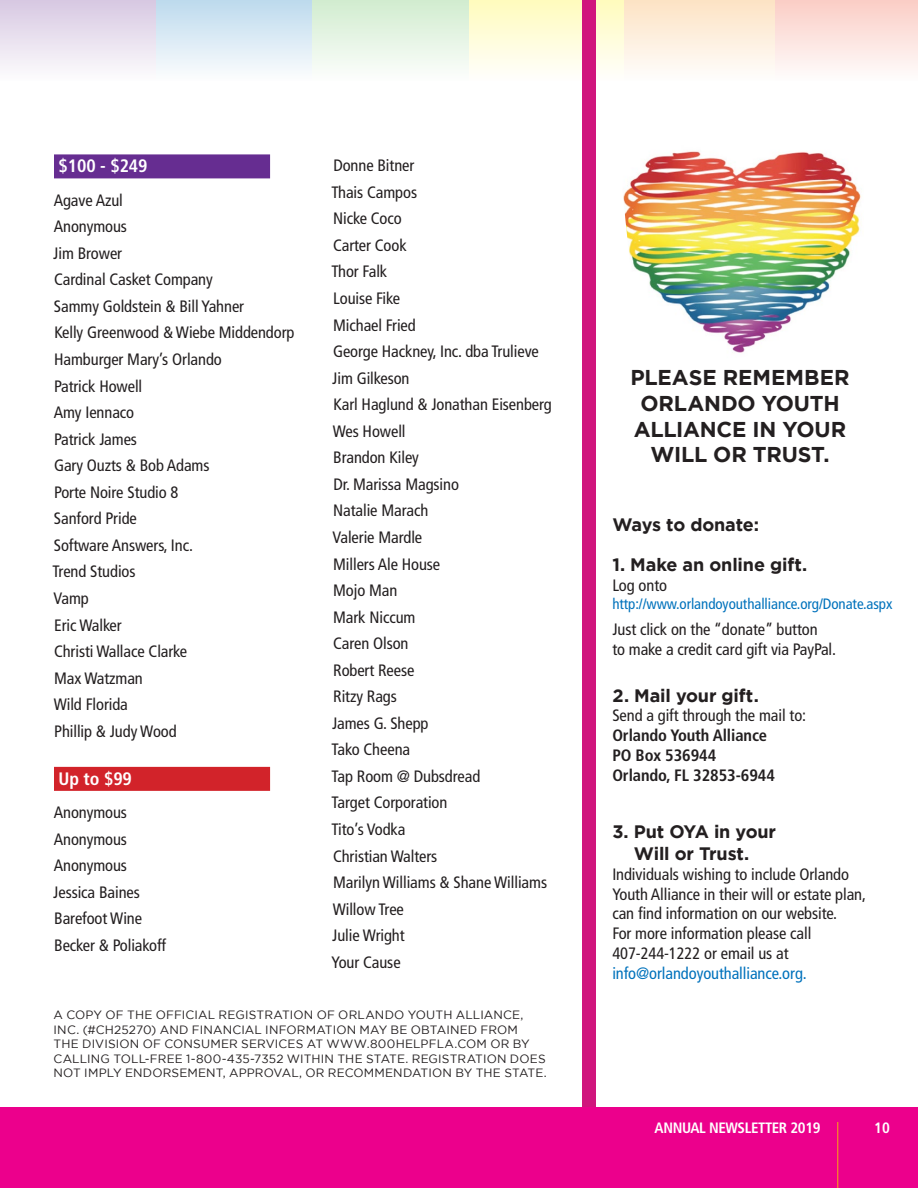
<style>
.page{position:relative;width:918px;height:1188px;background:#fff}
.page>*{position:absolute;margin:0;border:0;box-sizing:border-box;transform-origin:0 0}
.t1{font:700 21.45px/25.7px "Gotham";letter-spacing:-.005em;color:#231f20;text-align:center}
.t2{font:700 18px/21.6px "Gotham";letter-spacing:-.01em;color:#231f20;text-align:center}
.t3{font:700 condensed 18px "Frutiger";letter-spacing:-.005em;color:#fff}
.t4{font:condensed 16.5px/19.8px "Frutiger";letter-spacing:-.005em;color:#231f20}
.t5{font:700 condensed 16.5px/19.8px "Frutiger";letter-spacing:-.005em;color:#231f20}
.t6{font:condensed 15px "Frutiger";letter-spacing:-.005em;color:#0072bc}
.t7{font:700 condensed 15px "Frutiger";letter-spacing:-.025em;color:#fff}
.t8{font:12px/14.4px "Gotham";letter-spacing:.01em;color:#231f20}
.s1{font-weight:400}
.s2{color:#0072bc}
</style>
<div class="page">
<div style="left:0;top:0;width:156px;height:81px;background:linear-gradient(to bottom,#d7c8e2,#fdfdfe)"></div>
<div style="left:468px;top:0;width:156px;height:81px;background:linear-gradient(to bottom,#fffbbd,#fffefd)"></div>
<div style="left:156px;top:0;width:156px;height:81px;background:linear-gradient(to bottom,#bddaed,#fdfdfe)"></div>
<div style="left:624px;top:0;width:156px;height:81px;background:linear-gradient(to bottom,#fde3c4,#fefefd)"></div>
<div style="left:312px;top:0;width:156px;height:81px;background:linear-gradient(to bottom,#d1eccf,#fdfefd)"></div>
<div style="left:775px;top:0;width:143px;height:81px;background:linear-gradient(to bottom,#facdc5,#fefdfd)"></div>
<div style="left:582px;top:0;width:14px;height:1165px;background:#d0157d"></div>
<div style="left:54px;top:154px;width:216px;height:24px;background:#662d91"></div>
<div style="left:54px;top:767px;width:216px;height:24px;background:#d2232a"></div>
<img style="left:623px;top:151px;width:238px;height:202px">
<div style="left:0;top:1107px;width:918px;height:81px;background:#ec008c"></div>
<hr style="left:837px;top:1122px;width:1px;height:66px;background:#f7941e">
<p class="t3" style="left:59px;top:156px;width:91px">$100 - $249</p>
<p class="t4" style="left:54px;top:190px;width:71px">Agave Azul</p>
<p class="t4" style="left:54px;top:217px;width:75px">Anonymous</p>
<p class="t4" style="left:53px;top:243px;width:70px">Jim Brower</p>
<p class="t4" style="left:54px;top:270px;width:160px">Cardinal Casket Company</p>
<p class="t4" style="left:54px;top:296px;width:192px">Sammy Goldstein &amp; Bill Yahner</p>
<p class="t4" style="left:54px;top:323px;width:242px">Kelly Greenwood &amp; Wiebe Middendorp</p>
<p class="t4" style="left:54px;top:350px;width:169px">Hamburger Mary’s Orlando</p>
<p class="t4" style="left:54px;top:376px;width:90px">Patrick Howell</p>
<p class="t4" style="left:54px;top:403px;width:82px">Amy Iennaco</p>
<p class="t4" style="left:54px;top:429px;width:84px">Patrick James</p>
<p class="t4" style="left:54px;top:456px;width:157px">Gary Ouzts &amp; Bob Adams</p>
<p class="t4" style="left:54px;top:482px;width:126px">Porte Noire Studio 8</p>
<p class="t4" style="left:54px;top:509px;width:84px">Sanford Pride</p>
<p class="t4" style="left:54px;top:535px;width:141px">Software Answers, Inc.</p>
<p class="t4" style="left:53px;top:562px;width:84px">Trend Studios</p>
<p class="t4" style="left:53px;top:588px;width:37px">Vamp</p>
<p class="t4" style="left:54px;top:615px;width:69px">Eric Walker</p>
<p class="t4" style="left:54px;top:642px;width:135px">Christi Wallace Clarke</p>
<p class="t4" style="left:54px;top:668px;width:90px">Max Watzman</p>
<p class="t4" style="left:54px;top:695px;width:76px">Wild Florida</p>
<p class="t4" style="left:54px;top:721px;width:124px">Phillip &amp; Judy Wood</p>
<p class="t3" style="left:59px;top:768px;width:75px">Up to $99</p>
<p class="t4" style="left:54px;top:803px;width:75px">Anonymous</p>
<p class="t4" style="left:54px;top:829px;width:75px">Anonymous</p>
<p class="t4" style="left:54px;top:856px;width:75px">Anonymous</p>
<p class="t4" style="left:53px;top:882px;width:88px">Jessica Baines</p>
<p class="t4" style="left:54px;top:909px;width:89px">Barefoot Wine</p>
<p class="t4" style="left:54px;top:935px;width:113px">Becker &amp; Poliakoff</p>
<p class="t4" style="left:333px;top:156px;width:82px">Donne Bitner</p>
<p class="t4" style="left:332px;top:182px;width:87px">Thais Campos</p>
<p class="t4" style="left:333px;top:209px;width:70px">Nicke Coco</p>
<p class="t4" style="left:333px;top:235px;width:75px">Carter Cook</p>
<p class="t4" style="left:332px;top:262px;width:57px">Thor Falk</p>
<p class="t4" style="left:333px;top:289px;width:68px">Louise Fike</p>
<p class="t4" style="left:333px;top:315px;width:84px">Michael Fried</p>
<p class="t4" style="left:333px;top:342px;width:207px">George Hackney, Inc. dba Trulieve</p>
<p class="t4" style="left:332px;top:368px;width:79px">Jim Gilkeson</p>
<p class="t4" style="left:333px;top:395px;width:220px">Karl Haglund &amp; Jonathan Eisenberg</p>
<p class="t4" style="left:333px;top:421px;width:74px">Wes Howell</p>
<p class="t4" style="left:333px;top:448px;width:87px">Brandon Kiley</p>
<p class="t4" style="left:333px;top:474px;width:127px">Dr. Marissa Magsino</p>
<p class="t4" style="left:333px;top:501px;width:97px">Natalie Marach</p>
<p class="t4" style="left:332px;top:527px;width:91px">Valerie Mardle</p>
<p class="t4" style="left:333px;top:554px;width:109px">Millers Ale House</p>
<p class="t4" style="left:333px;top:581px;width:66px">Mojo Man</p>
<p class="t4" style="left:333px;top:607px;width:84px">Mark Niccum</p>
<p class="t4" style="left:333px;top:634px;width:77px">Caren Olson</p>
<p class="t4" style="left:333px;top:660px;width:83px">Robert Reese</p>
<p class="t4" style="left:333px;top:687px;width:65px">Ritzy Rags</p>
<p class="t4" style="left:332px;top:713px;width:98px">James G. Shepp</p>
<p class="t4" style="left:332px;top:740px;width:80px">Tako Cheena</p>
<p class="t4" style="left:332px;top:766px;width:150px">Tap Room @ Dubsdread</p>
<p class="t4" style="left:332px;top:793px;width:117px">Target Corporation</p>
<p class="t4" style="left:332px;top:820px;width:75px">Tito’s Vodka</p>
<p class="t4" style="left:333px;top:846px;width:106px">Christian Walters</p>
<p class="t4" style="left:333px;top:873px;width:215px">Marilyn Williams &amp; Shane Williams</p>
<p class="t4" style="left:333px;top:899px;width:73px">Willow Tree</p>
<p class="t4" style="left:332px;top:926px;width:74px">Julie Wright</p>
<p class="t4" style="left:332px;top:952px;width:71px">Your Cause</p>
<p class="t8" style="left:54px;top:1008px;width:495px">A COPY OF THE OFFICIAL REGISTRATION OF ORLANDO YOUTH ALLIANCE, INC. (#CH25270) AND FINANCIAL INFORMATION MAY BE OBTAINED FROM<br>THE DIVISION OF CONSUMER SERVICES AT WWW.800HELPFLA.COM OR BY CALLING TOLL-FREE 1-800-435-7352 WITHIN THE STATE. REGISTRATION DOES NOT IMPLY ENDORSEMENT, APPROVAL, OR RECOMMENDATION BY THE STATE.</p>
<p class="t1" style="left:630px;top:365px;width:221px">PLEASE REMEMBER<br>ORLANDO YOUTH<br>ALLIANCE IN YOUR<br>WILL OR TRUST.</p>
<p class="t2" style="left:612px;top:514px;width:148px">Ways to donate:</p>
<p class="t2" style="left:612px;top:554px;width:196px">1. Make an online gift.</p>
<p class="t4" style="left:612px;top:575px;width:56px">Log onto</p>
<p class="t6" style="left:612px;top:595px;width:282px">http://www.orlandoyouthalliance.org/Donate.aspx</p>
<p class="t4" style="left:612px;top:620px;width:225px">Just click on the “donate” button<br>to make a credit card gift via PayPal.</p>
<p class="t2" style="left:612px;top:684px;width:148px">2. Mail your gift.</p>
<p class="t5" style="left:612px;top:706px;width:195px"><span class="s1">Send a gift through the mail to:<br></span>Orlando Youth Alliance<br>PO Box 536944<br>Orlando, FL 32853-6944</p>
<p class="t2" style="left:612px;top:821px;width:165px">3. Put OYA in your<br>Will or Trust.</p>
<p class="t4" style="left:612px;top:864px;width:255px">Individuals wishing to include Orlando Youth Alliance in their will or estate plan, can find information on our website.<br>For more information please call 407-244-1222 or email us at <span class="s2">info@orlandoyouthalliance.org.</span></p>
<p class="t7" style="left:655px;top:1119px;width:167px">ANNUAL NEWSLETTER 2019</p>
<p class="t7" style="left:874px;top:1119px;width:17px">10</p>
</div>
